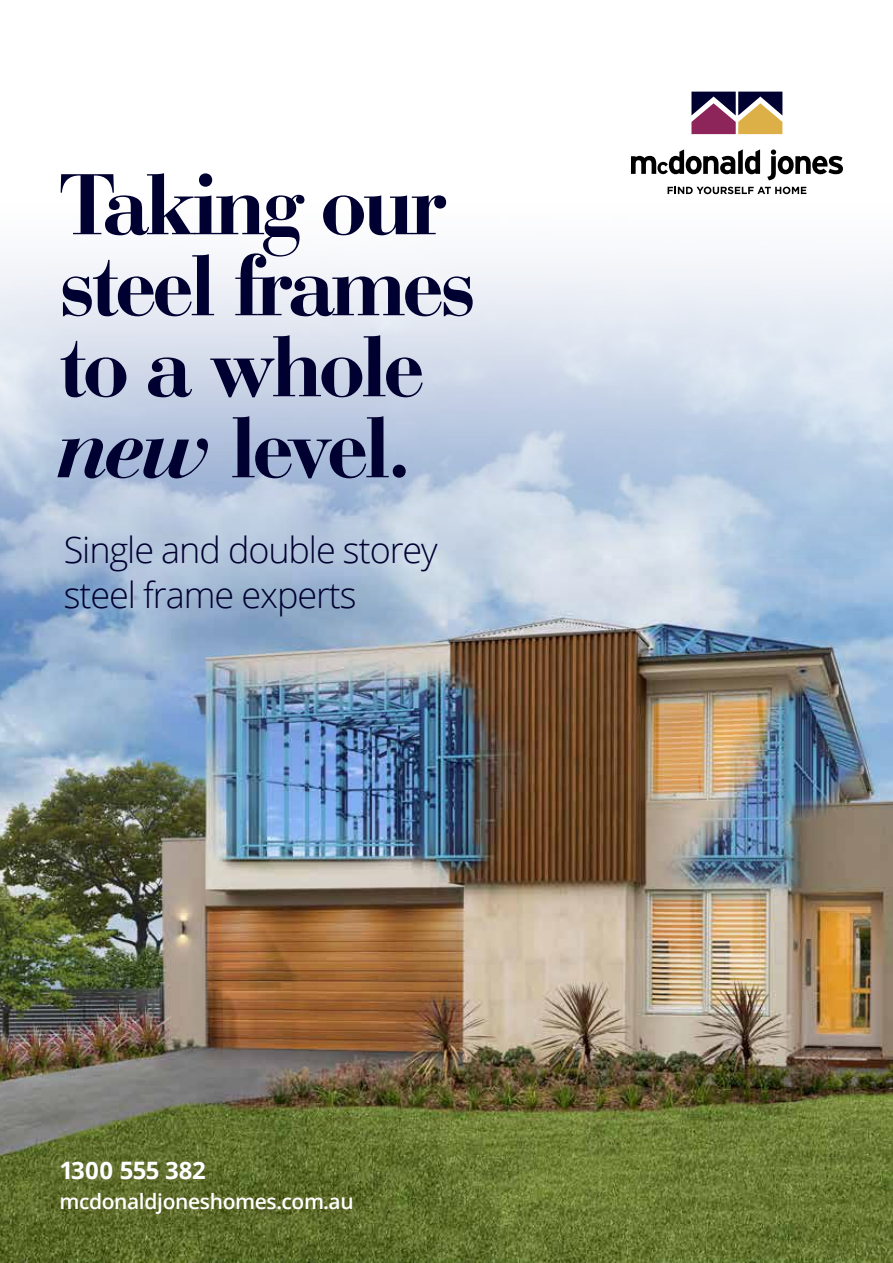
<style>
.page{position:relative;width:893px;height:1263px;background:#fff}
.page>*{position:absolute;margin:0;border:0;box-sizing:border-box;transform-origin:0 0}
.t1{font:700 90px/81px "Bauer Bodoni BT";letter-spacing:-.03em;color:#000031}
.t2{font:300 36px/45px "Open Sans";letter-spacing:-.03em;color:#000031}
.t3{font:700 24px "Open Sans";letter-spacing:-.015em;color:#fff}
.t4{font:600 21px "Open Sans";letter-spacing:-.02em;color:#fff}
.s1{font-style:italic}
</style>
<div class="page">
<img style="left:0;top:153px;width:893px;height:1110px">
<svg style="left:631px;top:149px;width:129px;height:25px"></svg>
<svg style="left:767px;top:149px;width:76px;height:31px"></svg>
<svg style="left:668px;top:187px;width:138px;height:7px"></svg>
<svg style="left:691px;top:92px;width:91px;height:42px"></svg>
<h1 class="t1" style="left:60px;top:162px;width:417px">Taking our steel frames to a whole <span class="s1">new</span> level.</h1>
<p class="t2" style="left:64px;top:527px;width:376px">Single and double storey steel frame experts</p>
<p class="t3" style="left:60px;top:1153px;width:148px">1300 555 382</p>
<p class="t4" style="left:60px;top:1187px;width:296px">mcdonaldjoneshomes.com.au</p>
</div>
